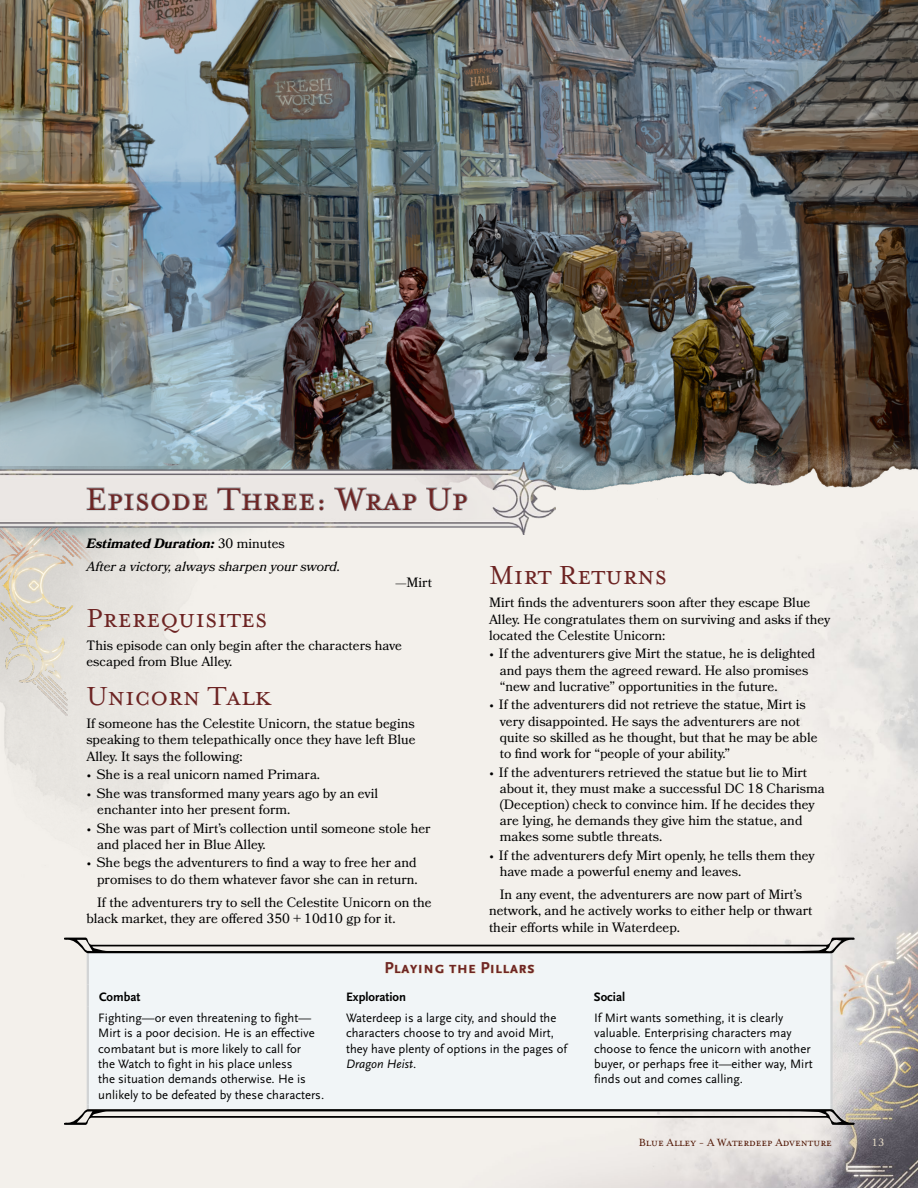
<style>
.page{position:relative;width:918px;height:1188px;background:#fff}
.page>*{position:absolute;margin:0;border:0;box-sizing:border-box;transform-origin:0 0}
.t1{font:36px "Mrs Eaves OT";letter-spacing:.005em;color:#6d2423}
.t2{font:30px "Mrs Eaves OT";color:#6d2423}
.t3{font:700 16.5px "Scala Sans Caps";letter-spacing:.01em;color:#6d2423}
.t4{font:13.5px/16.2px "Bookmania";color:#000}
.t5{font:italic 13.5px/23px "Bookmania";color:#000}
.t6{font:12.75px/15.3px "Scala Sans Regular LF";color:#000}
.t7{font:700 12.75px "Scala Sans";color:#000}
.t8{font:12.75px "Scala Sans Regular LF Italic";color:#000}
.t9{font:12px "Mrs Eaves OT";color:#4e1300}
.t10{font:10.5px "Bookmania";color:#e5dac6}
.s1{font-weight:700}
.s2{font-style:normal}
.s3{font-family:"Scala Sans Regular LF"}
</style>
<div class="page">
<img style="left:0;top:592px;width:918px;height:596px">
<div style="left:89px;top:953px;width:741px;height:152px;background:#f1f5f7"></div>
<hr style="left:87px;top:953px;width:2px;height:32px;background:#d1d3d4">
<hr style="left:830px;top:953px;width:3px;height:32px;background:#d1d3d4">
<hr style="left:87px;top:985px;width:2px;height:22px;background:#d1d3d4">
<hr style="left:830px;top:985px;width:3px;height:22px;background:#d1d3d4">
<hr style="left:87px;top:1007px;width:2px;height:98px;background:#d1d3d4">
<hr style="left:830px;top:1007px;width:3px;height:98px;background:#d1d3d4">
<svg style="left:385px;top:962px;width:150px;height:12px"></svg>
<svg style="left:64px;top:937px;width:791px;height:16px;background:#b8b6b2"></svg>
<svg style="left:64px;top:1105px;width:791px;height:20px"></svg>
<img style="left:0;top:0;width:918px;height:592px">
<img style="left:0;top:535px;width:236px;height:360px">
<img style="left:0;top:535px;width:96px;height:181px">
<img style="left:0;top:462px;width:555px;height:73px">
<svg style="left:86px;top:487px;width:123px;height:25px;background:#d5d3d2"></svg>
<svg style="left:216px;top:486px;width:108px;height:25px;background:#d6d3d2"></svg>
<svg style="left:333px;top:487px;width:85px;height:25px;background:#d5d3d2"></svg>
<svg style="left:425px;top:487px;width:43px;height:25px"></svg>
<h1 class="t1" style="left:86px;top:478px;width:384px">Episode Three: Wrap Up</h1>
<p class="t5" style="left:86px;top:532px;width:255px"><span class="s1">Estimated Duration:</span> <span class="s2">30 minutes<br></span>After a victory, always sharpen your sword.</p>
<p class="t4" style="left:395px;top:574px;width:38px">—Mirt</p>
<h2 class="t2" style="left:86px;top:600px;width:182px">Prerequisites</h2>
<p class="t4" style="left:86px;top:637px;width:317px">This episode can only begin after the characters have escaped from Blue Alley.</p>
<h2 class="t2" style="left:86px;top:679px;width:187px">Unicorn Talk</h2>
<p class="t4" style="left:86px;top:715px;width:331px;text-align:justify">If someone has the Celestite Unicorn, the statue begins speaking to them telepathically once they have left Blue Alley. It says the following:</p>
<p class="t4" style="left:87px;top:766px;width:235px">• She is a real unicorn named Primara.</p>
<p class="t4" style="left:97px;top:785px;width:283px;text-indent:-10px">• She was transformed many years ago by an evil enchanter into her present form.</p>
<p class="t4" style="left:97px;top:820px;width:335px;text-indent:-10px">• She was part of Mirt’s collection until someone stole her and placed her in Blue Alley.</p>
<p class="t4" style="left:87px;top:855px;width:332px;text-align:right">• She begs the adventurers to find a way to free her and promises to do them whatever favor she can in return.</p>
<p class="t4" style="left:86px;top:894px;width:347px;text-indent:11px">If the adventurers try to sell the Celestite Unicorn on the black market, they are offered 350 + 10d10 gp for it.</p>
<h2 class="t2" style="left:489px;top:558px;width:180px">Mirt Returns</h2>
<p class="t4" style="left:489px;top:595px;width:343px">Mirt finds the adventurers soon after they escape Blue<br>Alley. He congratulates them on surviving and asks if they located the Celestite Unicorn:</p>
<p class="t4" style="left:500px;top:646px;width:317px;text-indent:-10px">• If the adventurers give Mirt the statue, he is delighted and pays them the agreed reward. He also promises “new and lucrative” opportunities in the future.</p>
<p class="t4" style="left:500px;top:697px;width:319px;text-indent:-10px">• If the adventurers did not retrieve the statue, Mirt is very disappointed. He says the adventurers are not quite so skilled as he thought, but that he may be able to find work for “people of your ability.”</p>
<p class="t4" style="left:500px;top:764px;width:327px;text-indent:-10px">• If the adventurers retrieved the statue but lie to Mirt about it, they must make a successful DC 18 Charisma (Deception) check to convince him. If he decides they are lying, he demands they give him the statue, and makes some subtle threats.</p>
<p class="t4" style="left:500px;top:847px;width:316px;text-indent:-10px">• If the adventurers defy Mirt openly, he tells them they have made a powerful enemy and leaves.</p>
<p class="t4" style="left:489px;top:887px;width:325px;text-indent:11px">In any event, the adventurers are now part of Mirt’s network, and he actively works to either help or thwart their efforts while in Waterdeep.</p>
<p class="t3" style="left:385px;top:959px;width:152px">Playing the Pillars</p>
<p class="t7" style="left:99px;top:990px;width:43px">Combat</p>
<p class="t7" style="left:346px;top:990px;width:62px">Exploration</p>
<p class="t7" style="left:594px;top:990px;width:33px">Social</p>
<p class="t6" style="left:98px;top:1011px;width:227px">Fighting—or even threatening to fight— Mirt is a poor decision. He is an effective combatant but is more likely to call for<br>the Watch to fight in his place unless<br>the situation demands otherwise. He is unlikely to be defeated by these characters.</p>
<p class="t6" style="left:346px;top:1011px;width:222px">Waterdeep is a large city, and should the characters choose to try and avoid Mirt, they have plenty of options in the pages of</p>
<p class="t6" style="left:594px;top:1011px;width:220px">If Mirt wants something, it is clearly valuable. Enterprising characters may choose to fence the unicorn with another buyer, or perhaps free it—either way, Mirt finds out and comes calling.</p>
<p class="t8" style="left:346px;top:1057px;width:71px">Dragon Heist<span class="s3">.</span></p>
<p class="t9" style="left:639px;top:1136px;width:195px">Blue Alley - A Waterdeep Adventure</p>
<p class="t10" style="left:872px;top:1136px;width:14px">13</p>
</div>
